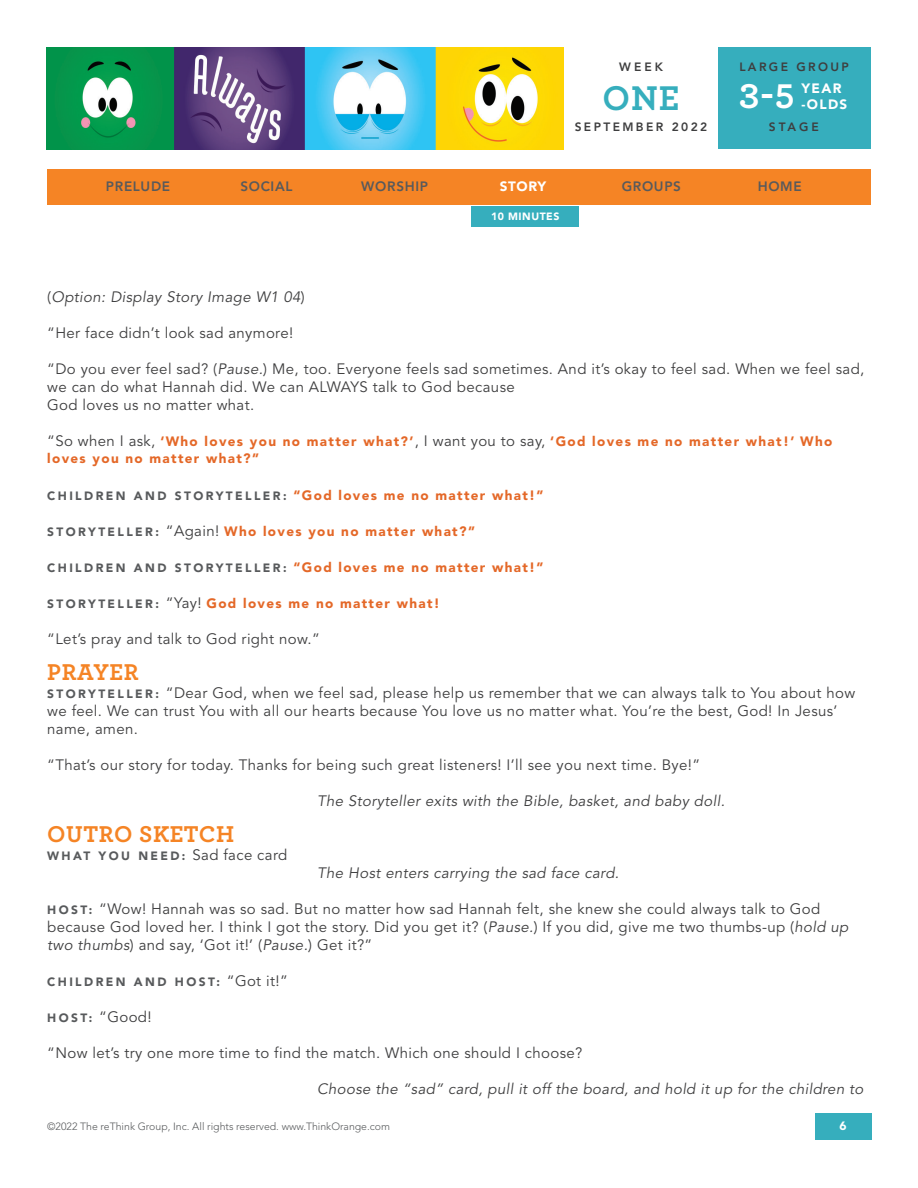
<style>
.page{position:relative;width:918px;height:1188px;background:#fff}
.page>*{position:absolute;margin:0;border:0;box-sizing:border-box;transform-origin:0 0}
.t1{font:700 36px "Archer Pro";color:#36aebd}
.t2{font:700 36px "Archer Pro";color:#fff}
.t3{font:700 24px "Archer Pro";letter-spacing:.025em;color:#f58425}
.t4{font:15px/18px "Avenir LT Std";letter-spacing:.025em;color:#3e3e3f}
.t5{font:italic 15px "Avenir LT Std";letter-spacing:.025em;color:#3e3e3f}
.t6{font:900 13.5px/18px "Avenir LT Std";letter-spacing:.1em;color:#e46828}
.t7{font:800 13.5px "Avenir LT Std";letter-spacing:.05em;color:#585a5c}
.t8{font:900 13.5px/16.2px "Avenir LT Std";letter-spacing:.1em;color:#fff}
.t9{font:900 12px "Avenir LT Std";letter-spacing:.2em;color:#585a5c}
.t10{font:800 12px "Avenir LT Std";letter-spacing:.2em;color:#3e3e3f}
.t11{font:900 12px "Avenir LT Std";color:#fff}
.t12{font:300 10.5px "Avenir LT Std";color:#585a5c}
.t13{font:900 10.5px "Avenir LT Std";letter-spacing:.05em;color:#fff}
.s1{font-style:normal}
.s2{font-style:italic}
.s3{font-weight:400;font-size:15px;color:#3e3e3f}
.s4{font-size:12px;color:#585a5c}
.s5{font-weight:900;font-size:12px;color:#585a5c}
</style>
<div class="page">
<img style="left:46px;top:47px;width:518px;height:102px">
<div style="left:717px;top:47px;width:154px;height:102px;background:#36aebd"></div>
<div style="left:471px;top:206px;width:108px;height:20px;background:#36aebd"></div>
<div style="left:47px;top:170px;width:824px;height:36px;background:#f58425"></div>
<div style="left:815px;top:1113px;width:57px;height:27px;background:#36aebd"></div>
<p class="t10" style="left:619px;top:59px;width:45px">WEEK</p>
<h1 class="t1" style="left:603px;top:69px;width:78px">ONE</h1>
<p class="t10" style="left:575px;top:120px;width:134px">SEPTEMBER 2022</p>
<p class="t10" style="left:739px;top:59px;width:111px">LARGE GROUP</p>
<h1 class="t2" style="left:739px;top:68px;width:57px">3-5</h1>
<p class="t8" style="left:802px;top:80px;width:47px">YEAR -OLDS</p>
<p class="t10" style="left:769px;top:120px;width:52px">STAGE</p>
<p class="t7" style="left:106px;top:178px;width:66px">PRELUDE</p>
<p class="t7" style="left:240px;top:178px;width:54px">SOCIAL</p>
<p class="t7" style="left:361px;top:178px;width:68px">WORSHIP</p>
<p class="t8" style="left:500px;top:178px;width:48px">STORY</p>
<p class="t7" style="left:622px;top:178px;width:61px">GROUPS</p>
<p class="t7" style="left:758px;top:178px;width:46px">HOME</p>
<p class="t13" style="left:491px;top:210px;width:70px">10 MINUTES</p>
<p class="t5" style="left:47px;top:288px;width:259px"><span class="s1">(</span>Option: Display Story Image W1 04<span class="s1">)</span></p>
<p class="t4" style="left:47px;top:324px;width:248px">“Her face didn’t look sad anymore!</p>
<p class="t4" style="left:47px;top:360px;width:819px">“Do you ever feel sad? (<span class="s2">Pause.</span>) Me, too. Everyone feels sad sometimes. And it’s okay to feel sad. When we feel sad, we can do what Hannah did. We can ALWAYS talk to God because<br>God loves us no matter what.</p>
<p class="t6" style="left:47px;top:432px;width:787px"><span class="s3">“So when I ask,</span> ‘Who loves you no matter what?’<span class="s3">, I want you to say,</span> ‘God loves me no matter what!’ Who loves you no matter what?”</p>
<p class="t6" style="left:47px;top:486px;width:498px"><span class="s4">CHILDREN AND STORYTELLER:</span> “God loves me no matter what!”</p>
<p class="t6" style="left:47px;top:522px;width:429px"><span class="s4">STORYTELLER:</span> <span class="s3">“Again!</span> Who loves you no matter what?”</p>
<p class="t6" style="left:47px;top:558px;width:498px"><span class="s4">CHILDREN AND STORYTELLER:</span> “God loves me no matter what!”</p>
<p class="t6" style="left:47px;top:594px;width:394px"><span class="s4">STORYTELLER:</span> <span class="s3">“Yay!</span> God loves me no matter what!</p>
<p class="t4" style="left:47px;top:630px;width:274px">“Let’s pray and talk to God right now.”</p>
<h2 class="t3" style="left:47px;top:653px;width:93px">PRAYER</h2>
<p class="t4" style="left:47px;top:684px;width:810px"><span class="s5">S T O RY T E L L E R :</span> “Dear God, when we feel sad, please help us remember that we can always talk to You about how we feel. We can trust You with all our hearts because You love us no matter what. You’re the best, God! In Jesus’ name, amen.</p>
<p class="t4" style="left:47px;top:756px;width:655px">“That’s our story for today. Thanks for being such great listeners! I’ll see you next time. Bye!”</p>
<p class="t5" style="left:317px;top:792px;width:409px">The Storyteller exits with the Bible, basket, and baby doll.</p>
<h2 class="t3" style="left:47px;top:815px;width:189px">OUTRO SKETCH</h2>
<p class="t9" style="left:47px;top:848px;width:242px">WHAT YOU NEED: <span class="s3">Sad face card</span></p>
<p class="t5" style="left:317px;top:864px;width:303px">The Host enters carrying the sad face card.</p>
<p class="t4" style="left:47px;top:900px;width:803px"><span class="s5">H O S T:</span> “Wow! Hannah was so sad. But no matter how sad Hannah felt, she knew she could always talk to God because God loved her. I think I got the story. Did you get it? (<span class="s2">Pause.</span>) If you did, give me two thumbs-up (<span class="s2">hold up two thumbs</span>) and say, ‘Got it!’ (<span class="s2">Pause.</span>) Get it?”</p>
<p class="t9" style="left:47px;top:974px;width:242px">CHILDREN AND HOST: <span class="s3">“Got it!”</span></p>
<p class="t4" style="left:47px;top:1008px;width:106px"><span class="s5">H O S T:</span> “Good!</p>
<p class="t4" style="left:47px;top:1044px;width:537px">“Now let’s try one more time to find the match. Which one should I choose?</p>
<p class="t5" style="left:317px;top:1080px;width:548px">Choose the “sad” card, pull it off the board, and hold it up for the children to</p>
<p class="t12" style="left:47px;top:1120px;width:344px">©2022 The reThink Group, Inc. All rights reserved. www.ThinkOrange.com</p>
<p class="t11" style="left:840px;top:1118px;width:9px">6</p>
</div>
